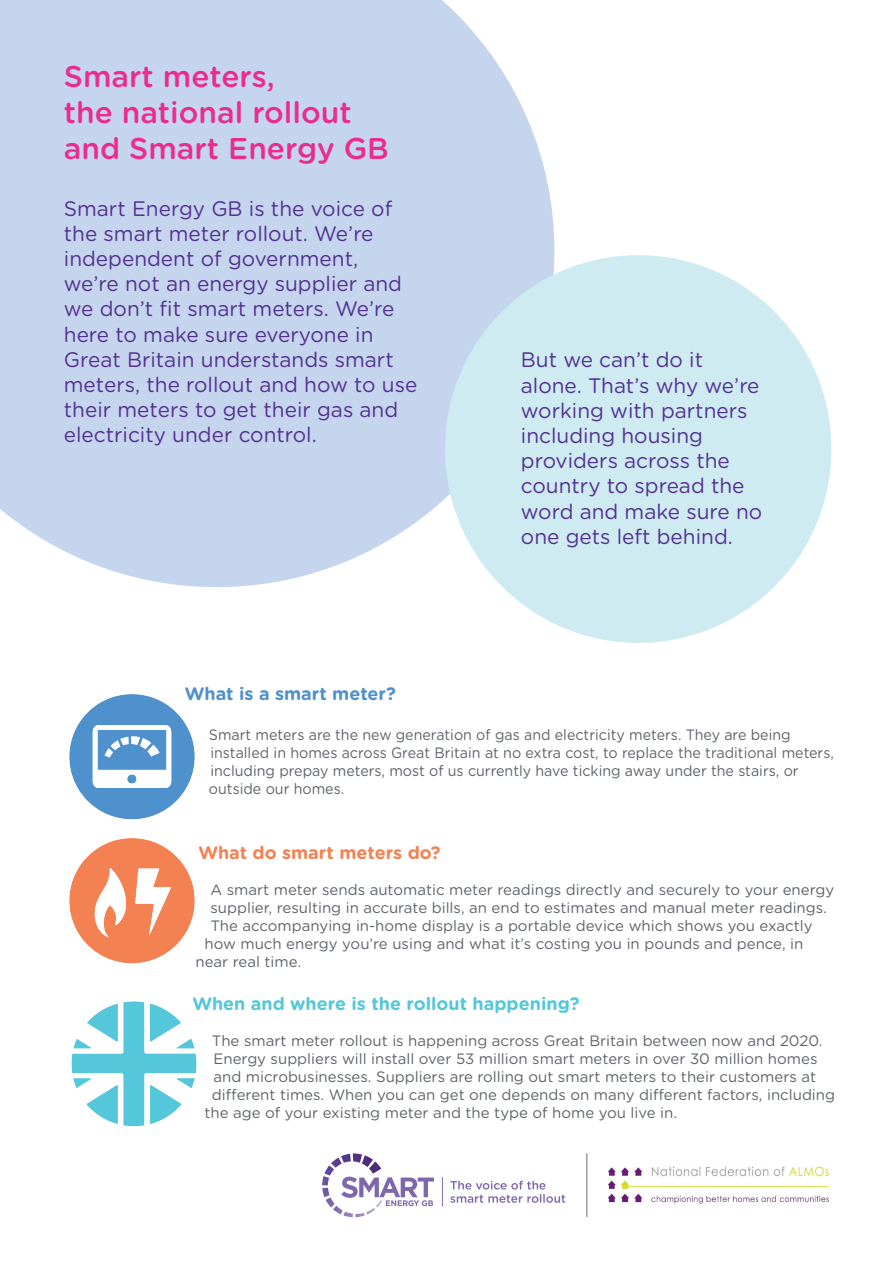
<style>
.page{position:relative;width:893px;height:1263px;background:#fff}
.page>*{position:absolute;margin:0;border:0;box-sizing:border-box;transform-origin:0 0}
.t1{font:500 30px/36px "Gotham Rounded";color:#eb2c8f}
.t2{font:21px/25.2px "Gotham Rounded";color:#543092}
.t3{font:700 18px "Gotham Rounded";color:#54c7d9}
.t4{font:700 18px "Gotham Rounded";color:#f58152}
.t5{font:700 18px "Gotham Rounded";color:#5090cc}
.t6{font:15px "Gotham Rounded";color:#5f6369}
.t7{font:15px/18px "Gotham Rounded";color:#5f6369;scale:.95 1}
</style>
<div class="page">
<svg style="left:0;top:0;width:554px;height:587px;background:#c9d8ee"></svg>
<img style="left:69px;top:694px;width:126px;height:126px">
<img style="left:69px;top:838px;width:126px;height:126px">
<img style="left:71px;top:1001px;width:126px;height:126px">
<svg style="left:322px;top:1153px;width:112px;height:64px"></svg>
<svg style="left:450px;top:1181px;width:115px;height:22px"></svg>
<svg style="left:442px;top:1177px;width:1px;height:29px"></svg>
<svg style="left:586px;top:1153px;width:1px;height:64px"></svg>
<img style="left:608px;top:1166px;width:221px;height:38px">
<div style="left:445px;top:255px;width:386px;height:388px;background:#ceebf2;border-radius:50%"></div>
<p class="t1" style="left:64px;top:58px;width:327px">Smart meters,<br>the national rollout and Smart Energy GB</p>
<p class="t2" style="left:64px;top:195px;width:355px">Smart Energy GB is the voice of the smart meter rollout. We’re independent of government, we’re not an energy supplier and we don’t fit smart meters. We’re here to make sure everyone in<br>Great Britain understands smart meters, the rollout and how to use their meters to get their gas and electricity under control.</p>
<p class="t2" style="left:521px;top:346px;width:243px">But we can’t do it alone. That’s why we’re working with partners including housing providers across the country to spread the word and make sure no one gets left behind.</p>
<p class="t5" style="left:185px;top:680px;width:213px">What is a smart meter?</p>
<p class="t7" style="left:209px;top:725px;width:659px">Smart meters are the new generation of gas and electricity meters. They are being installed in homes across Great Britain at no extra cost, to replace the traditional meters, including prepay meters, most of us currently have ticking away under the stairs, or outside our homes.</p>
<p class="t4" style="left:198px;top:839px;width:244px">What do smart meters do?</p>
<p class="t6" style="left:210px;top:879px;width:625px">A smart meter sends automatic meter readings directly and securely to your energy</p>
<p class="t6" style="left:210px;top:897px;width:618px">supplier, resulting in accurate bills, an end to estimates and manual meter readings.</p>
<p class="t6" style="left:210px;top:915px;width:604px">The accompanying in-home display is a portable device which shows you exactly</p>
<p class="t6" style="left:204px;top:933px;width:600px">how much energy you’re using and what it’s costing you in pounds and pence, in</p>
<p class="t6" style="left:195px;top:951px;width:107px">near real time.</p>
<p class="t3" style="left:192px;top:990px;width:389px">When and where is the rollout happening?</p>
<p class="t6" style="left:212px;top:1030px;width:612px">The smart meter rollout is happening across Great Britain between now and 2020.</p>
<p class="t6" style="left:213px;top:1048px;width:606px">Energy suppliers will install over 53 million smart meters in over 30 million homes</p>
<p class="t6" style="left:213px;top:1066px;width:604px">and microbusinesses. Suppliers are rolling out smart meters to their customers at</p>
<p class="t6" style="left:212px;top:1084px;width:625px">different times. When you can get one depends on many different factors, including</p>
<p class="t6" style="left:204px;top:1102px;width:474px">the age of your existing meter and the type of home you live in.</p>
</div>
